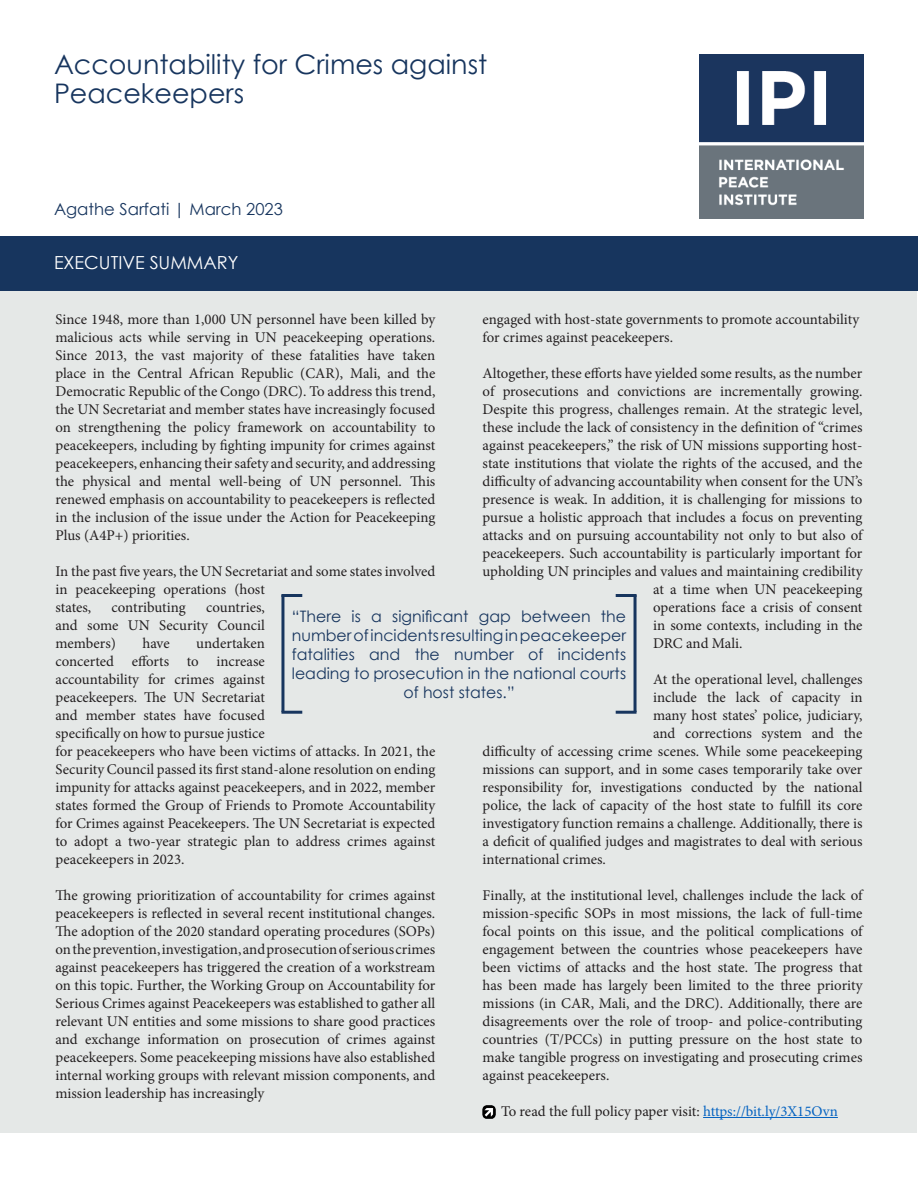
<style>
.page{position:relative;width:918px;height:1188px;background:#fff}
.page>*{position:absolute;margin:0;border:0;box-sizing:border-box;transform-origin:0 0}
.t1{font:27px/28.5px "Century Gothic";color:#17355e}
.t2{font:18px "Century Gothic";color:#fff}
.t3{font:16.5px "Century Gothic";color:#17355e}
.t4{font:15.75px/18.9px "Century Gothic";color:#17355e;text-align:center}
.t5{font:14.85px/18px "Minion Pro";color:#231f20;text-align:justify}
.s1{color:#0563c1}
</style>
<div class="page">
<div style="left:0;top:236px;width:918px;height:55px;background:#17355e"></div>
<div style="left:1px;top:291px;width:916px;height:842px;background:#e5e8e7"></div>
<hr style="left:703px;top:1117px;width:135px;height:1px;background:#0563c1">
<img style="left:700px;top:54px;width:164px;height:164px">
<hr style="left:281px;top:595px;width:3px;height:117px;background:#17355e">
<hr style="left:281px;top:594px;width:21px;height:3px;background:#17355e">
<hr style="left:281px;top:711px;width:21px;height:3px;background:#17355e">
<hr style="left:634px;top:595px;width:3px;height:117px;background:#17355e">
<hr style="left:616px;top:594px;width:21px;height:3px;background:#17355e">
<hr style="left:616px;top:711px;width:21px;height:3px;background:#17355e">
<svg style="left:483px;top:1106px;width:13px;height:13px"></svg>
<p class="t1" style="left:54px;top:50px;width:435px">Accountability for Crimes against<br>Peacekeepers</p>
<p class="t3" style="left:54px;top:197px;width:230px">Agathe Sarfati | March 2023</p>
<p class="t2" style="left:54px;top:250px;width:186px">EXECUTIVE SUMMARY</p>
<p class="t5" style="left:56px;top:310px;width:381px">Since 1948, more than 1,000 UN personnel have been killed by malicious acts while serving in UN peacekeeping operations.<br>Since 2013, the vast majority of these fatalities have taken place in the Central African Republic (CAR), Mali, and the Democratic Republic of the Congo (DRC). To address this trend, the UN Secretariat and member states have increasingly focused on strengthening the policy framework on accountability to peacekeepers, including by fighting impunity for crimes against peacekeepers, enhancing their safety and security, and addressing the physical and mental well-being of UN personnel. This renewed emphasis on accountability to peacekeepers is reflected in the inclusion of the issue under the Action for Peacekeeping Plus (A4P+) priorities.</p>
<p class="t5" style="left:56px;top:562px;width:381px;text-align:left">In the past five years, the UN Secretariat and some states involved in peacekeeping operations (host<br>states,</p>
<p class="t5" style="left:483px;top:310px;width:378px">engaged with host-state governments to promote accountability</p>
<p class="t5" style="left:483px;top:328px;width:192px">for crimes against peacekeepers.</p>
<p class="t5" style="left:483px;top:364px;width:381px">Altogether, these efforts have yielded some results, as the number</p>
<p class="t5" style="left:483px;top:382px;width:381px">of prosecutions and convictions are incrementally growing.</p>
<p class="t5" style="left:483px;top:400px;width:381px">Despite this progress, challenges remain. At the strategic level,</p>
<p class="t5" style="left:483px;top:418px;width:381px">these include the lack of consistency in the definition of “crimes</p>
<p class="t5" style="left:483px;top:436px;width:381px">against peacekeepers,” the risk of UN missions supporting host-</p>
<p class="t5" style="left:483px;top:454px;width:381px">state institutions that violate the rights of the accused, and the</p>
<p class="t5" style="left:483px;top:472px;width:381px">difficulty of advancing accountability when consent for the UN’s</p>
<p class="t5" style="left:483px;top:490px;width:381px">presence is weak. In addition, it is challenging for missions to</p>
<p class="t5" style="left:483px;top:508px;width:381px">pursue a holistic approach that includes a focus on preventing</p>
<p class="t5" style="left:483px;top:526px;width:381px">attacks and on pursuing accountability not only to but also of</p>
<p class="t5" style="left:483px;top:544px;width:381px">peacekeepers. Such accountability is particularly important for</p>
<p class="t5" style="left:483px;top:562px;width:381px">upholding UN principles and values and maintaining credibility</p>
<p class="t5" style="left:653px;top:580px;width:211px">at a time when UN peacekeeping</p>
<p class="t5" style="left:653px;top:598px;width:211px">operations face a crisis of consent</p>
<p class="t5" style="left:653px;top:616px;width:211px">in some contexts, including in the</p>
<p class="t5" style="left:653px;top:634px;width:91px">DRC and Mali.</p>
<p class="t5" style="left:653px;top:670px;width:211px">At the operational level, challenges</p>
<p class="t5" style="left:653px;top:688px;width:211px">include the lack of capacity in</p>
<p class="t5" style="left:653px;top:706px;width:211px">many host states’ police, judiciary,</p>
<p class="t5" style="left:653px;top:724px;width:211px">and corrections system and the</p>
<p class="t5" style="left:483px;top:742px;width:381px">difficulty of accessing crime scenes. While some peacekeeping</p>
<p class="t5" style="left:483px;top:760px;width:381px">missions can support, and in some cases temporarily take over</p>
<p class="t5" style="left:483px;top:778px;width:381px">responsibility for, investigations conducted by the national</p>
<p class="t5" style="left:483px;top:796px;width:381px">police, the lack of capacity of the host state to fulfill its core</p>
<p class="t5" style="left:483px;top:814px;width:381px">investigatory function remains a challenge. Additionally, there is</p>
<p class="t5" style="left:483px;top:832px;width:381px">a deficit of qualified judges and magistrates to deal with serious</p>
<p class="t5" style="left:483px;top:850px;width:125px">international crimes.</p>
<p class="t5" style="left:483px;top:886px;width:381px">Finally, at the institutional level, challenges include the lack of mission-specific SOPs in most missions, the lack of full-time focal points on this issue, and the political complications of engagement between the countries whose peacekeepers have been victims of attacks and the host state. The progress that has been made has largely been limited to the three priority missions (in CAR, Mali, and the DRC). Additionally, there are disagreements over the role of troop- and police-contributing countries (T/PCCs) in putting pressure on the host state to make tangible progress on investigating and prosecuting crimes against peacekeepers.</p>
<p class="t5" style="left:501px;top:1102px;width:338px">To read the full policy paper visit: <span class="s1">https://bit.ly/3X15Ovn</span></p>
<p class="t5" style="left:112px;top:598px;width:76px">contributing</p>
<p class="t5" style="left:56px;top:598px;width:211px;text-indent:151px">countries, and some UN Security Council members)</p>
<p class="t4" style="left:292px;top:607px;width:336px">“There is a significant gap between the number of incidents resulting in peacekeeper fatalities and the number of incidents leading to prosecution in the national courts of host states.”</p>
<p class="t5" style="left:56px;top:634px;width:381px;text-align:left;text-indent:141px">undertaken<br>concerted efforts to increase<br>accountability for crimes against<br>peacekeepers. The UN Secretariat<br>and member states have focused<br>specifically on how to pursue justice<br>for peacekeepers who have been victims of attacks. In 2021, the Security Council passed its first stand-alone resolution on ending impunity for attacks against peacekeepers, and in 2022, member states formed the Group of Friends to Promote Accountability for Crimes against Peacekeepers. The UN Secretariat is expected to adopt a two-year strategic plan to address crimes against peacekeepers in 2023.</p>
<p class="t5" style="left:56px;top:886px;width:381px">The growing prioritization of accountability for crimes against peacekeepers is reflected in several recent institutional changes.<br>The adoption of the 2020 standard operating procedures (SOPs) on the prevention, investigation, and prosecution of serious crimes against peacekeepers has triggered the creation of a workstream on this topic. Further, the Working Group on Accountability for Serious Crimes against Peacekeepers was established to gather all relevant UN entities and some missions to share good practices and exchange information on prosecution of crimes against peacekeepers. Some peacekeeping missions have also established internal working groups with relevant mission components, and mission leadership has increasingly</p>
<p class="t5" style="left:142px;top:634px;width:29px">have</p>
</div>
